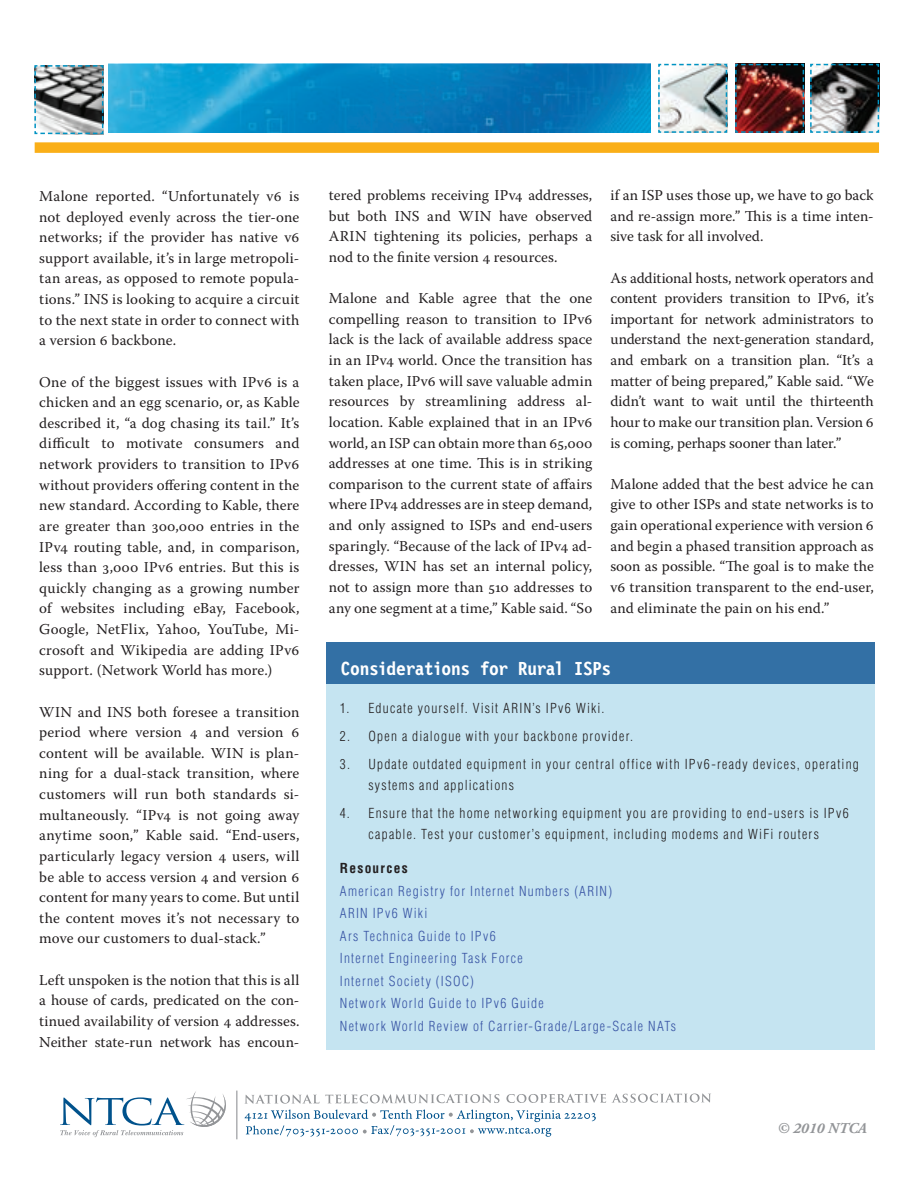
<style>
.page{position:relative;width:918px;height:1188px;background:#fff}
.page>*{position:absolute;margin:0;border:0;box-sizing:border-box;transform-origin:0 0}
.t1{font:700 19.5px "Letter Gothic 12 Pitch BT";letter-spacing:-.025em;color:#fff}
.t2{font:15px/20.7px "Warnock Pro";letter-spacing:.005em;color:#231f20;text-align:justify}
.t3{font:italic 700 15px "Adobe Garamond Pro";color:#939598}
.t4{font:300 condensed 13.5px/21px "Helvetica";letter-spacing:.09em;color:#231f20}
.t5{font:300 condensed 13.5px/22.5px "Helvetica";letter-spacing:.09em;color:#3854a4}
.t6{font:700 condensed 13.5px "Helvetica";letter-spacing:.095em;color:#231f20}
</style>
<div class="page">
<img style="left:109px;top:64px;width:542px;height:69px">
<svg style="left:34px;top:65px;width:70px;height:70px;background:#8c9395"></svg>
<svg style="left:658px;top:63px;width:70px;height:70px"></svg>
<img style="left:735px;top:63px;width:145px;height:70px">
<div style="left:35px;top:142px;width:844px;height:11px;background:#faaf18"></div>
<svg style="left:244px;top:1094px;width:256px;height:10px"></svg>
<svg style="left:506px;top:1094px;width:100px;height:9px"></svg>
<svg style="left:612px;top:1093px;width:99px;height:10px"></svg>
<svg style="left:245px;top:1110px;width:351px;height:27px"></svg>
<svg style="left:60px;top:1091px;width:166px;height:46px"></svg>
<hr style="left:236px;top:1091px;width:1px;height:48px;background:#939598">
<div style="left:326px;top:675px;width:549px;height:374px;background:#c5e4f1"></div>
<div style="left:326px;top:642px;width:549px;height:41px;background:#3370a5"></div>
<p class="t2" style="left:39px;top:185px;width:262px">Malone reported. “Unfortunately v6 is not deployed evenly across the tier-one networks; if the provider has native v6 support available, it’s in large metropoli&shy;tan areas, as opposed to remote popula&shy;tions.” INS is looking to acquire a circuit to the next state in order to connect with a version 6 backbone.</p>
<p class="t2" style="left:39px;top:371px;width:262px">One of the biggest issues with IPv6 is a chicken and an egg scenario, or, as Kable described it, “a dog chasing its tail.” It’s difficult to motivate consumers and network providers to transition to IPv6 without providers offering content in the new standard. According to Kable, there are greater than 300,000 entries in the IPv4 routing table, and, in comparison, less than 3,000 IPv6 entries. But this is quickly changing as a growing number of websites including eBay, Facebook, Google, NetFlix, Yahoo, YouTube, Mi&shy;crosoft and Wikipedia are adding IPv6 support. (Network World has more.)</p>
<p class="t2" style="left:39px;top:701px;width:262px">WIN and INS both foresee a transition period where version 4 and version 6 content will be available. WIN is plan&shy;ning for a dual-stack transition, where customers will run both standards si&shy;multaneously. “IPv4 is not going away anytime soon,” Kable said. “End-users, particularly legacy version 4 users, will be able to access version 4 and version 6 content for many years to come. But until the content moves it’s not necessary to move our customers to dual-stack.”</p>
<p class="t2" style="left:39px;top:969px;width:262px">Left unspoken is the notion that this is all a house of cards, predicated on the con&shy;tinued availability of version 4 addresses.<br>Neither state-run network has encoun-</p>
<p class="t2" style="left:329px;top:184px;width:265px">tered problems receiving IPv4 addresses, but both INS and WIN have observed ARIN tightening its policies, perhaps a nod to the finite version 4 resources.</p>
<p class="t2" style="left:329px;top:288px;width:265px">Malone and Kable agree that the one compelling reason to transition to IPv6 lack is the lack of available address space in an IPv4 world. Once the transition has taken place, IPv6 will save valuable admin resources by streamlining address al&shy;location. Kable explained that in an IPv6 world, an ISP can obtain more than 65,000 addresses at one time. This is in striking comparison to the current state of affairs where IPv4 addresses are in steep demand, and only assigned to ISPs and end-users sparingly. “Because of the lack of IPv4 ad&shy;dresses, WIN has set an internal policy, not to assign more than 510 addresses to any one segment at a time,” Kable said. “So</p>
<p class="t2" style="left:610px;top:184px;width:265px">if an ISP uses those up, we have to go back and re-assign more.” This is a time inten&shy;sive task for all involved.</p>
<p class="t2" style="left:610px;top:267px;width:265px">As additional hosts, network operators and content providers transition to IPv6, it’s important for network administrators to understand the next-generation standard, and embark on a transition plan. “It’s a matter of being prepared,” Kable said. “We didn’t want to wait until the thirteenth hour to make our transition plan. Version 6 is coming, perhaps sooner than later.”</p>
<p class="t2" style="left:610px;top:473px;width:265px">Malone added that the best advice he can give to other ISPs and state networks is to gain operational experience with version 6 and begin a phased transition approach as soon as possible. “The goal is to make the v6 transition transparent to the end-user, and eliminate the pain on his end.”</p>
<h1 class="t1" style="left:340px;top:658px;width:272px">Considerations for Rural ISPs</h1>
<p class="t4" style="left:340px;top:698px;width:266px">1. Educate yourself. Visit ARIN’s IPv6 Wiki.</p>
<p class="t4" style="left:340px;top:726px;width:295px">2. Open a dialogue with your backbone provider.</p>
<p class="t4" style="left:368px;top:753px;width:492px;text-indent:-28px">3. Update outdated equipment in your central office with IPv6-ready devices, operating systems and applications</p>
<p class="t4" style="left:340px;top:802px;width:510px;text-align:center">4. Ensure that the home networking equipment you are providing to end-users is IPv6 capable. Test your customer’s equipment, including modems and WiFi routers</p>
<p class="t6" style="left:340px;top:860px;width:69px">Resources</p>
<p class="t5" style="left:340px;top:879px;width:338px">American Registry for Internet Numbers (ARIN)<br>ARIN IPv6 Wiki<br>Ars Technica Guide to IPv6<br>Internet Engineering Task Force<br>Internet Society (ISOC)<br>Network World Guide to IPv6 Guide<br>Network World Review of Carrier-Grade/Large-Scale NATs</p>
<p class="t3" style="left:777px;top:1119px;width:91px">© 2010 NTCA</p>
</div>
